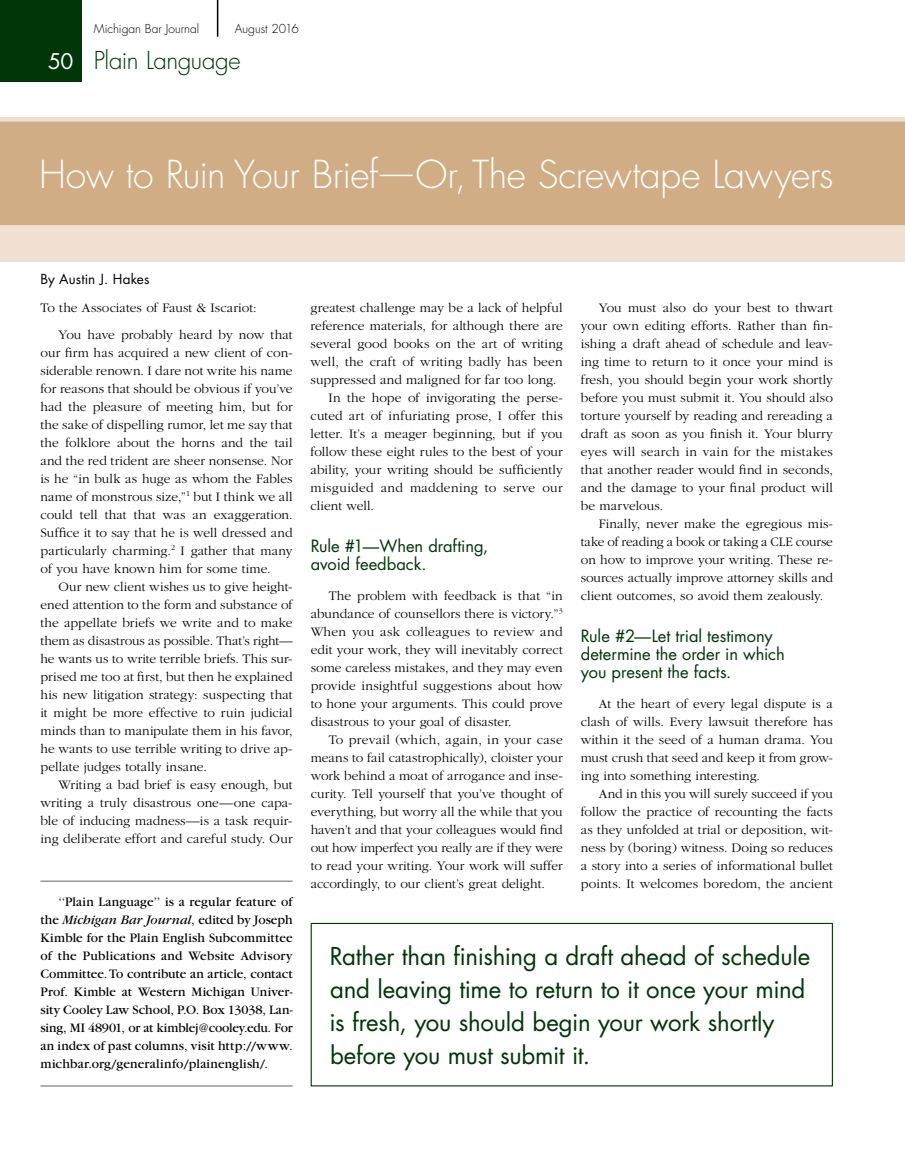
<style>
.page{position:relative;width:905px;height:1175px;background:#fff}
.page>*{position:absolute;margin:0;border:0;box-sizing:border-box;transform-origin:0 0}
.t1{font:300 37.5px "Futura";letter-spacing:-.015em;color:#fff}
.t2{font:24px/33px "Futura";letter-spacing:-.01em;color:#003608}
.t3{font:300 24px "Futura";letter-spacing:-.02em;color:#003608}
.t4{font:16.5px/18px "Futura";color:#003608}
.t5{font:300 13.5px/18px "Garamond";letter-spacing:.005em;color:#000;text-align:justify}
.t6{font:13.5px/18px "Garamond";letter-spacing:.015em;color:#000;text-align:justify}
.t7{font:300 13.5px "Garamond";letter-spacing:.025em;color:#000}
.t8{font:13.5px "Futura";letter-spacing:.01em;color:#000}
.t9{font:300 12px "Futura";color:#000}
.s1{font-weight:400;font-size:21px;color:#fff}
.s2{font-size:33px}
.s3{font-style:italic}
</style>
<div class="page">
<div style="left:0;top:0;width:82px;height:82px;background:#003608"></div>
<hr style="left:217px;top:0;width:1px;height:37px;background:#000">
<div style="left:0;top:225px;width:904px;height:36px;background:#efe0d1"></div>
<div style="left:0;top:117px;width:904px;height:108px;background:#d1ad85"></div>
<hr style="left:40px;top:880px;width:252px;height:1px;background:#636466">
<hr style="left:40px;top:1085px;width:252px;height:1px;background:#636466">
<div style="left:310px;top:922px;width:522px;height:164px;border:1px solid #003608"></div>
<p class="t9" style="left:94px;top:21px;width:107px">Michigan Bar Journal</p>
<p class="t9" style="left:235px;top:21px;width:66px">August 2016</p>
<h2 class="t3" style="left:48px;top:45px;width:194px"><span class="s1">50</span> Plain Language</h2>
<h1 class="t1" style="left:39px;top:150px;width:796px">How to Ruin Your Brief<span class="s2">—</span>Or, The Screwtape Lawyers</h1>
<p class="t8" style="left:40px;top:269px;width:110px">By Austin J. Hakes</p>
<p class="t5" style="left:58px;top:294px;width:236px;line-height:27px;text-indent:-18px">To the Associates of Faust &amp; Iscariot:<br>You have probably heard by now that</p>
<p class="t5" style="left:40px;top:344px;width:254px">our firm has acquired a new client of con&shy;siderable renown. I dare not write his name for reasons that should be obvious if you’ve had the pleasure of meeting him, but for the sake of dispelling rumor, let me say that the folklore about the horns and the tail and the red trident are sheer nonsense. Nor is he “in bulk as huge as whom the Fables name of monstrous size,”<sup>1</sup> but I think we all could tell that that was an exaggeration.<br>Suffice it to say that he is well dressed and particularly charming.<sup>2</sup> I gather that many of you have known him for some time.</p>
<p class="t5" style="left:40px;top:578px;width:254px;text-indent:18px">Our new client wishes us to give height&shy;ened attention to the form and substance of the appellate briefs we write and to make them as disastrous as possible. That’s right— he wants us to write terrible briefs. This sur&shy;prised me too at first, but then he explained his new litigation strategy: suspecting that it might be more effective to ruin judicial minds than to manipulate them in his favor, he wants to use terrible writing to drive ap&shy;pellate judges totally insane.</p>
<p class="t5" style="left:40px;top:776px;width:254px;text-indent:18px">Writing a bad brief is easy enough, but writing a truly disastrous one—one capa&shy;ble of inducing madness—is a task requir&shy;ing deliberate effort and careful study. Our</p>
<p class="t6" style="left:40px;top:892px;width:254px;text-indent:18px">‘‘Plain Language’’ is a regular feature of the <span class="s3">Michigan Bar Journal</span>, edited by Joseph Kimble for the Plain English Subcommittee of the Publications and Website Advisory Committee. To contribute an article, contact Prof. Kimble at Western Michigan Univer&shy;sity Cooley Law School, P.O. Box 13038, Lan&shy;sing, MI 48901, or at kimblej@cooley.edu. For an index of past columns, visit http://www. michbar.org/generalinfo/plainenglish/.</p>
<p class="t5" style="left:310px;top:299px;width:253px">greatest challenge may be a lack of helpful</p>
<p class="t5" style="left:310px;top:317px;width:254px">reference materials, for although there are</p>
<p class="t5" style="left:310px;top:335px;width:253px">several good books on the art of writing</p>
<p class="t5" style="left:310px;top:353px;width:253px">well, the craft of writing badly has been</p>
<p class="t5" style="left:310px;top:371px;width:247px">suppressed and maligned for far too long.</p>
<p class="t5" style="left:328px;top:389px;width:235px">In the hope of invigorating the perse-</p>
<p class="t5" style="left:310px;top:407px;width:253px">cuted art of infuriating prose, I offer this</p>
<p class="t5" style="left:310px;top:425px;width:254px">letter. It’s a meager beginning, but if you</p>
<p class="t5" style="left:310px;top:443px;width:254px">follow these eight rules to the best of your</p>
<p class="t5" style="left:310px;top:461px;width:254px">ability, your writing should be sufficiently</p>
<p class="t7" style="left:310px;top:480px;width:254px">misguided and maddening to serve our</p>
<p class="t5" style="left:310px;top:497px;width:65px">client well.</p>
<p class="t4" style="left:310px;top:536px;width:179px">Rule #1—When drafting, avoid feedback.</p>
<p class="t5" style="left:310px;top:587px;width:254px;text-indent:18px">The problem with feedback is that “in abundance of counsellors there is victory.”<sup>3<br></sup>When you ask colleagues to review and edit your work, they will inevitably correct some careless mistakes, and they may even provide insightful suggestions about how to hone your arguments. This could prove disastrous to your goal of disaster.</p>
<p class="t5" style="left:311px;top:731px;width:254px;text-indent:18px">To prevail (which, again, in your case means to fail catastrophically), cloister your work behind a moat of arrogance and inse&shy;curity. Tell yourself that you’ve thought of everything, but worry all the while that you haven’t and that your colleagues would find out how imperfect you really are if they were to read your writing. Your work will suffer accordingly, to our client’s great delight.</p>
<p class="t5" style="left:581px;top:299px;width:254px;text-indent:18px">You must also do your best to thwart your own editing efforts. Rather than fin&shy;ishing a draft ahead of schedule and leav&shy;ing time to return to it once your mind is fresh, you should begin your work shortly before you must submit it. You should also torture yourself by reading and rereading a draft as soon as you finish it. Your blurry eyes will search in vain for the mistakes that another reader would find in seconds, and the damage to your final product will be marvelous.</p>
<p class="t5" style="left:580px;top:515px;width:254px;text-indent:18px">Finally, never make the egregious mis&shy;take of reading a book or taking a CLE course on how to improve your writing. These re&shy;sources actually improve attorney skills and client outcomes, so avoid them zealously.</p>
<p class="t4" style="left:580px;top:626px;width:205px">Rule #2—Let trial testimony determine the order in which you present the facts.</p>
<p class="t5" style="left:581px;top:695px;width:254px;text-indent:18px">At the heart of every legal dispute is a clash of wills. Every lawsuit therefore has within it the seed of a human drama. You must crush that seed and keep it from grow&shy;ing into something interesting.</p>
<p class="t5" style="left:581px;top:785px;width:254px;text-indent:18px">And in this you will surely succeed if you follow the practice of recounting the facts as they unfolded at trial or deposition, wit&shy;ness by (boring) witness. Doing so reduces a story into a series of informational bullet points. It welcomes boredom, the ancient</p>
<h2 class="t2" style="left:329px;top:938px;width:482px">Rather than finishing a draft ahead of schedule and leaving time to return to it once your mind is fresh, you should begin your work shortly before you must submit it.</h2>
</div>
